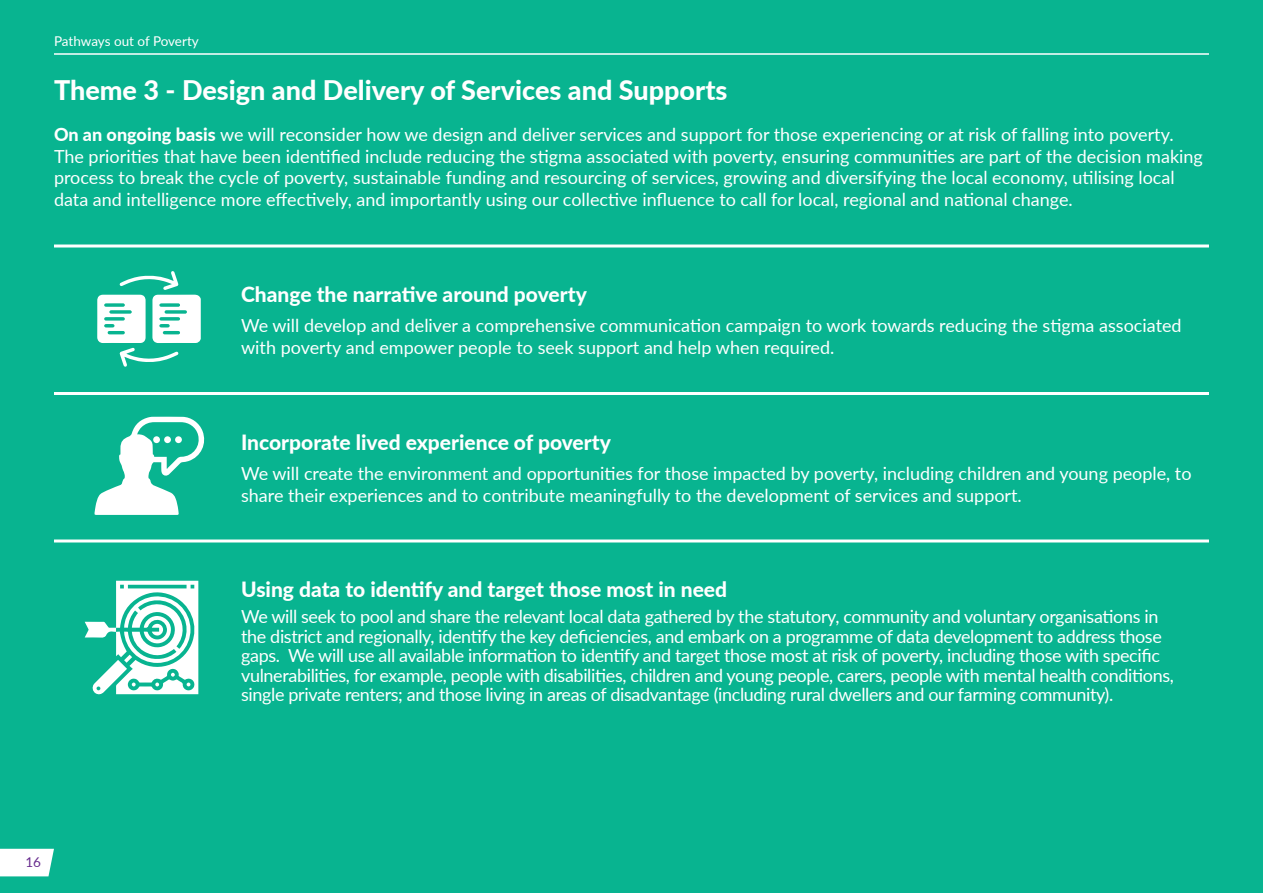
<style>
.page{position:relative;width:1263px;height:893px;background:#08b490}
.page>*{position:absolute;margin:0;border:0;box-sizing:border-box;transform-origin:0 0}
.Heading_1{font:800 27px "Lato";color:#fff}
.t1{font:800 21px "Lato";color:#fff}
.t2{font:18px/21.6px "Lato";color:#fff}
.t3{font:18px/19.5px "Lato";letter-spacing:-.02em;color:#fff}
.t4{font:13.5px "Lato";letter-spacing:-.005em;color:#fff}
.t5{font:13.5px "Lato";color:#662a8d}
.s1{font-weight:800}
</style>
<div class="page">
<hr style="left:54px;top:244px;width:1155px;height:3px;background:#fff">
<hr style="left:54px;top:392px;width:1155px;height:3px;background:#fff">
<hr style="left:54px;top:539px;width:1155px;height:3px;background:#fff">
<svg style="left:97px;top:271px;width:104px;height:96px"></svg>
<svg style="left:95px;top:417px;width:110px;height:98px"></svg>
<div style="left:164px;top:436px;width:7px;height:7px;background:#fff;border-radius:50%"></div>
<div style="left:175px;top:436px;width:7px;height:7px;background:#fff;border-radius:50%"></div>
<div style="left:153px;top:436px;width:7px;height:7px;background:#fff;border-radius:50%"></div>
<svg style="left:85px;top:581px;width:114px;height:114px"></svg>
<hr style="left:54px;top:53px;width:1155px;height:2px;background:#fff">
<svg style="left:0;top:849px;width:54px;height:27px"></svg>
<p class="t4" style="left:54px;top:31px;width:146px">Pathways out of Poverty</p>
<p class="Heading_1" style="left:54px;top:71px;width:675px">Theme 3 - Design and Delivery of Services and Supports</p>
<p class="t2" style="left:54px;top:123px;width:1150px"><span class="s1">On an ongoing basis</span> we will reconsider how we design and deliver services and support for those experiencing or at risk of falling into poverty.<br>The priorities that have been identified include reducing the stigma associated with poverty, ensuring communities are part of the decision making process to break the cycle of poverty, sustainable funding and resourcing of services, growing and diversifying the local economy, utilising local data and intelligence more effectively, and importantly using our collective influence to call for local, regional and national change.</p>
<p class="t1" style="left:241px;top:279px;width:347px">Change the narrative around poverty</p>
<p class="t2" style="left:241px;top:314px;width:942px">We will develop and deliver a comprehensive communication campaign to work towards reducing the stigma associated with poverty and empower people to seek support and help when required.</p>
<p class="t1" style="left:241px;top:427px;width:371px">Incorporate lived experience of poverty</p>
<p class="t2" style="left:241px;top:462px;width:952px">We will create the environment and opportunities for those impacted by poverty, including children and young people, to share their experiences and to contribute meaningfully to the development of services and support.</p>
<p class="t1" style="left:241px;top:574px;width:488px">Using data to identify and target those most in need</p>
<p class="t3" style="left:241px;top:606px;width:934px">We will seek to pool and share the relevant local data gathered by the statutory, community and voluntary organisations in the district and regionally, identify the key deficiencies, and embark on a programme of data development to address those gaps. We will use all available information to identify and target those most at risk of poverty, including those with specific vulnerabilities, for example, people with disabilities, children and young people, carers, people with mental health conditions, single private renters; and those living in areas of disadvantage (including rural dwellers and our farming community).</p>
<p class="t5" style="left:25px;top:853px;width:17px">16</p>
</div>
